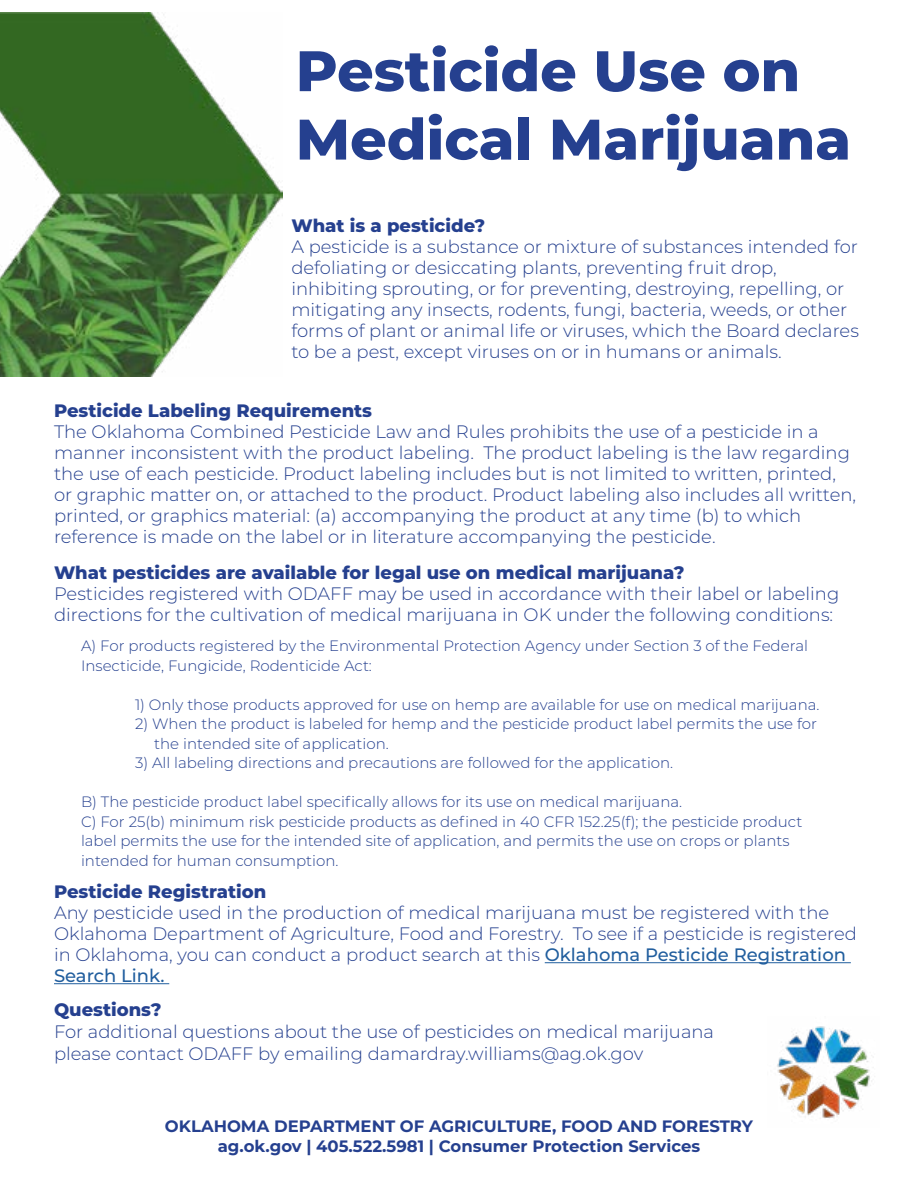
<style>
.page{position:relative;width:918px;height:1188px;background:#fff}
.page>*{position:absolute;margin:0;border:0;box-sizing:border-box;transform-origin:0 0}
.t1{font:800 57px/68.4px "Montserrat";color:#25408f}
.t2{font:300 18px/21px "Montserrat";color:#25408f}
.t3{font:800 18px "Montserrat";color:#25408f}
.t4{font:700 16.5px/19.5px "Montserrat";color:#25408f;text-align:center}
.t5{font:300 15px/19.5px "Montserrat";color:#25408f}
.s1{font-weight:500;color:#215e9e}
</style>
<div class="page">
<img style="left:0;top:13px;width:282px;height:364px">
<img style="left:777px;top:1026px;width:95px;height:93px">
<hr style="left:545px;top:962px;width:306px;height:1px;background:#215e9e">
<hr style="left:54px;top:983px;width:115px;height:1px;background:#215e9e">
<h1 class="t1" style="left:296px;top:34px;width:557px">Pesticide Use on<br>Medical Marijuana</h1>
<p class="t3" style="left:291px;top:213px;width:195px">What is a pesticide?</p>
<p class="t2" style="left:291px;top:236px;width:569px">A pesticide is a substance or mixture of substances intended for defoliating or desiccating plants, preventing fruit drop, inhibiting sprouting, or for preventing, destroying, repelling, or mitigating any insects, rodents, fungi, bacteria, weeds, or other forms of plant or animal life or viruses, which the Board declares to be a pest, except viruses on or in humans or animals.</p>
<p class="t3" style="left:54px;top:398px;width:320px">Pesticide Labeling Requirements</p>
<p class="t2" style="left:54px;top:421px;width:804px">The Oklahoma Combined Pesticide Law and Rules prohibits the use of a pesticide in a manner inconsistent with the product labeling. The product labeling is the law regarding the use of each pesticide. Product labeling includes but is not limited to written, printed, or graphic matter on, or attached to the product. Product labeling also includes all written, printed, or graphics material: (a) accompanying the product at any time (b) to which reference is made on the label or in literature accompanying the pesticide.</p>
<p class="t3" style="left:54px;top:560px;width:632px">What pesticides are available for legal use on medical marijuana?</p>
<p class="t2" style="left:54px;top:583px;width:787px">Pesticides registered with ODAFF may be used in accordance with their label or labeling directions for the cultivation of medical marijuana in OK under the following conditions:</p>
<p class="t5" style="left:81px;top:635px;width:729px">A) For products registered by the Environmental Protection Agency under Section 3 of the Federal<br>Insecticide, Fungicide, Rodenticide Act:</p>
<p class="t5" style="left:135px;top:694px;width:686px">1) Only those products approved for use on hemp are available for use on medical marijuana.</p>
<p class="t5" style="left:154px;top:713px;width:664px;text-indent:-19px">2) When the product is labeled for hemp and the pesticide product label permits the use for the intended site of application.</p>
<p class="t5" style="left:135px;top:752px;width:540px">3) All labeling directions and precautions are followed for the application.</p>
<p class="t5" style="left:81px;top:791px;width:723px">B) The pesticide product label specifically allows for its use on medical marijuana.<br>C) For 25(b) minimum risk pesticide products as defined in 40 CFR 152.25(f); the pesticide product label permits the use for the intended site of application, and permits the use on crops or plants intended for human consumption.</p>
<p class="t3" style="left:54px;top:878px;width:214px">Pesticide Registration</p>
<p class="t2" style="left:54px;top:901px;width:804px">Any pesticide used in the production of medical marijuana must be registered with the Oklahoma Department of Agriculture, Food and Forestry. To see if a pesticide is registered in Oklahoma, you can conduct a product search at this <span class="s1">Oklahoma Pesticide Registration Search Link.</span></p>
<p class="t3" style="left:54px;top:997px;width:109px">Questions?</p>
<p class="t2" style="left:54px;top:1020px;width:662px;line-height:21.6px">For additional questions about the use of pesticides on medical marijuana please contact ODAFF by emailing damardray.williams@ag.ok.gov</p>
<p class="t4" style="left:165px;top:1116px;width:590px">OKLAHOMA DEPARTMENT OF AGRICULTURE, FOOD AND FORESTRY ag.ok.gov | 405.522.5981 | Consumer Protection Services</p>
</div>
